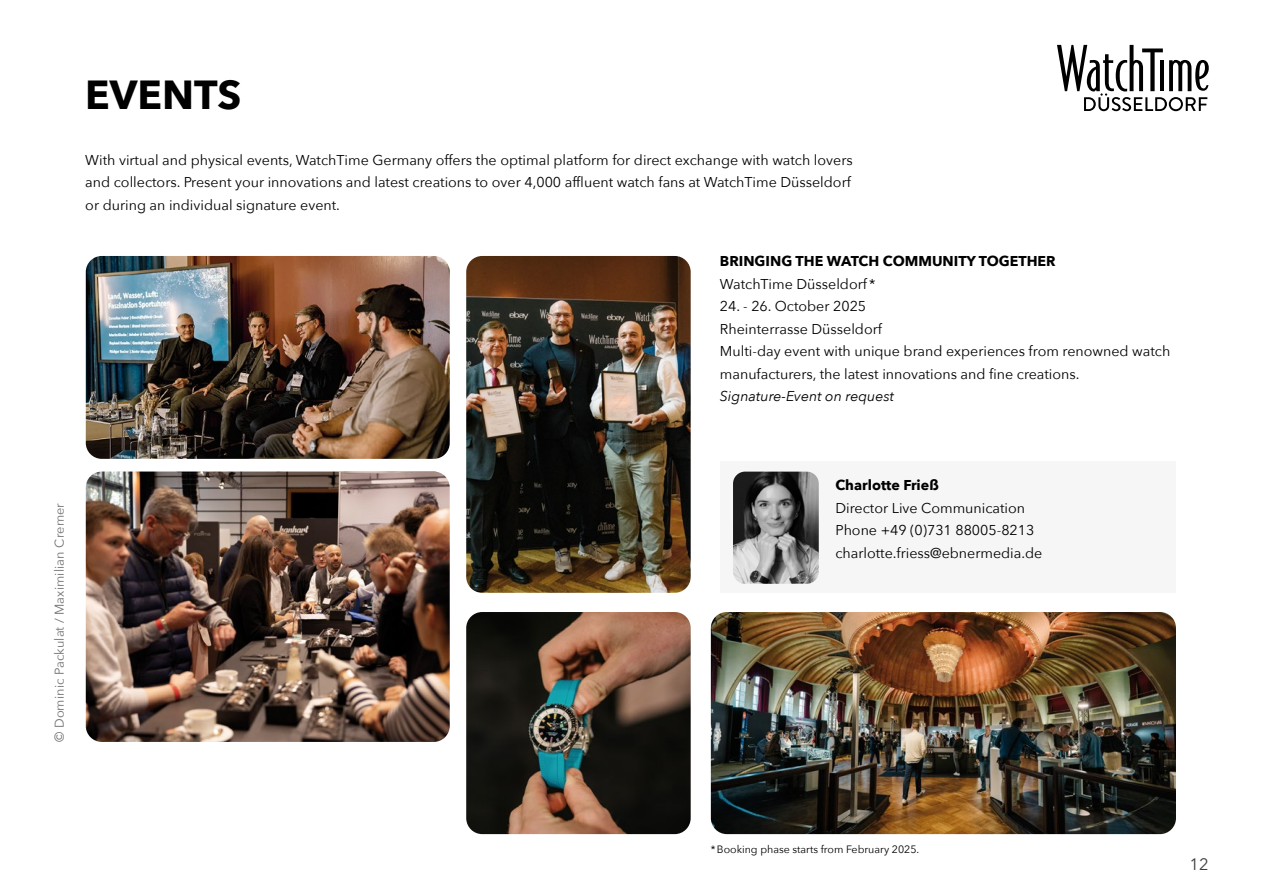
<style>
.page{position:relative;width:1263px;height:893px;background:#fff}
.page>*{position:absolute;margin:0;border:0;box-sizing:border-box;transform-origin:0 0}
.t1{font:700 40.5px "Avenir Next";color:#000}
.t2{font:16.5px "Avenir Next";color:#3d3d3f}
.t3{font:14.25px/22.5px "Avenir Next";color:#000}
.t4{font:700 14.25px "Avenir Next";color:#000}
.t5{font:italic 14.25px "Avenir Next";color:#000}
.t6{font:12.75px "Avenir Next";letter-spacing:.01em;color:#707172}
.t7{font:10.65px "Avenir Next";color:#000}
</style>
<div class="page">
<img style="left:86px;top:256px;width:364px;height:203px">
<img style="left:466px;top:256px;width:225px;height:337px">
<img style="left:86px;top:471px;width:364px;height:271px">
<img style="left:711px;top:612px;width:465px;height:222px">
<img style="left:466px;top:612px;width:225px;height:222px">
<div style="left:720px;top:462px;width:456px;height:131px;background:#f6f6f7"></div>
<img style="left:733px;top:472px;width:86px;height:112px">
<svg style="left:1057px;top:45px;width:152px;height:66px"></svg>
<h1 class="t1" style="left:85px;top:60px;width:158px">EVENTS</h1>
<p class="t3" style="left:85px;top:148px;width:769px">With virtual and physical events, WatchTime Germany offers the optimal platform for direct exchange with watch lovers and collectors. Present your innovations and latest creations to over 4,000 affluent watch fans at WatchTime Düsseldorf or during an individual signature event.</p>
<p class="t4" style="left:720px;top:249px;width:337px">BRINGING THE WATCH COMMUNITY TOGETHER</p>
<p class="t3" style="left:720px;top:272px;width:157px">WatchTime Düsseldorf *</p>
<p class="t3" style="left:720px;top:294px;width:452px">24. - 26. October 2025<br>Rheinterrasse Düsseldorf<br>Multi-day event with unique brand experiences from renowned watch manufacturers, the latest innovations and fine creations.</p>
<p class="t5" style="left:720px;top:384px;width:176px">Signature-Event on request</p>
<p class="t6" style="left:49px;top:742px;width:240px;rotate:-90deg">© Dominic Packulat / Maximilian Cremer</p>
<p class="t4" style="left:835px;top:473px;width:105px">Charlotte Frieß</p>
<p class="t3" style="left:835px;top:496px;width:208px">Director Live Communication<br>Phone +49 (0)731 88005-8213 charlotte.friess@ebnermedia.de</p>
<p class="t7" style="left:711px;top:840px;width:210px">* Booking phase starts from February 2025.</p>
<p class="t2" style="left:1189px;top:850px;width:21px">12</p>
</div>
